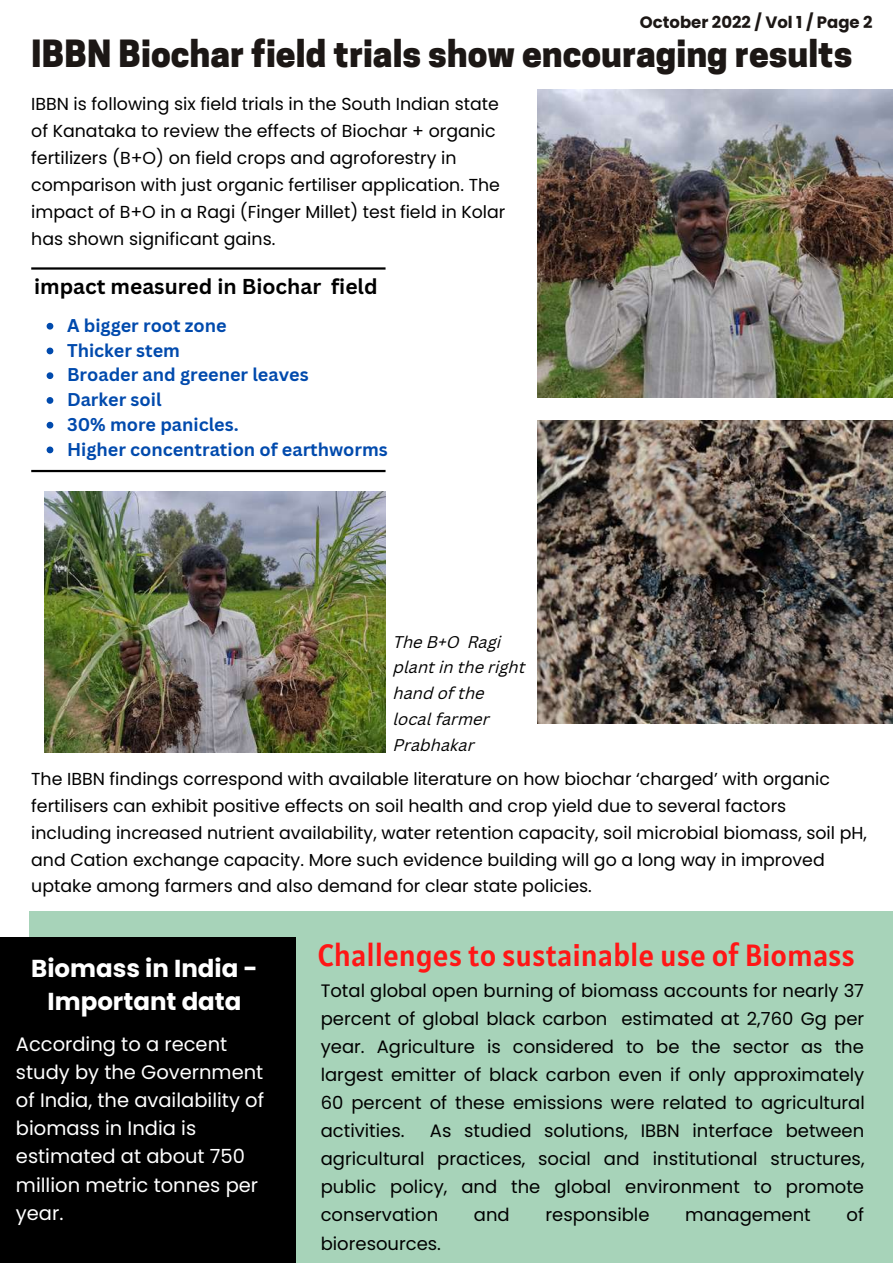
<style>
.page{position:relative;width:893px;height:1264px;background:#fff}
.page>*{position:absolute;margin:0;border:0;box-sizing:border-box;transform-origin:0 0}
.t1{font:800 35.25px "Cooper Hewitt";color:#1c1715}
.t2{font:30.45px "Alatsi";color:#ff1616}
.t3{font:700 24.45px/33.8px "Poppins";color:#fff;text-align:center}
.t4{font:700 21px "Canva Sans";color:#000}
.t5{font:19.5px/28px "Poppins";color:#fff}
.t6{font:18px/28px "Poppins";color:#000;text-align:justify}
.t7{font:700 18px/24.8px "Canva Sans";color:#004aad}
.t8{font:17.4px/26.8px "Poppins";color:#000}
.t9{font:italic 16.5px/25.8px "Canva Sans";color:#000}
.t10{font:700 16.5px "Poppins";color:#1c1715}
</style>
<div class="page">
<div style="left:29px;top:911px;width:863px;height:351px;background:#a7d3b9"></div>
<div style="left:0;top:937px;width:295px;height:325px;background:#000"></div>
<img style="left:537px;top:89px;width:355px;height:308px">
<img style="left:45px;top:492px;width:341px;height:260px">
<img style="left:537px;top:420px;width:355px;height:303px">
<svg style="left:47px;top:323px;width:6px;height:6px"></svg>
<svg style="left:47px;top:347px;width:6px;height:7px"></svg>
<svg style="left:47px;top:372px;width:6px;height:7px"></svg>
<svg style="left:47px;top:397px;width:6px;height:7px"></svg>
<svg style="left:47px;top:422px;width:6px;height:6px"></svg>
<svg style="left:47px;top:446px;width:6px;height:7px"></svg>
<hr style="left:31px;top:267px;width:354px;height:2px;background:#000">
<hr style="left:31px;top:470px;width:354px;height:2px;background:#000">
<p class="t10" style="left:640px;top:11px;width:234px">October 2022 / Vol 1 / Page 2</p>
<h1 class="t1" style="left:31px;top:41px;width:822px">IBBN Biochar field trials show encouraging results</h1>
<p class="t8" style="left:31px;top:91px;width:475px">IBBN is following six field trials in the South Indian state of Kanataka to review the effects of Biochar + organic fertilizers (B+O) on field crops and agroforestry in comparison with just organic fertiliser application. The impact of B+O in a Ragi (Finger Millet) test field in Kolar has shown significant gains.</p>
<p class="t4" style="left:34px;top:271px;width:345px">impact measured in Biochar field</p>
<p class="t7" style="left:67px;top:312px;width:322px">A bigger root zone<br>Thicker stem<br>Broader and greener leaves<br>Darker soil<br>30% more panicles.<br>Higher concentration of earthworms</p>
<p class="t9" style="left:393px;top:630px;width:134px">The B+O Ragi plant in the right hand of the local farmer<br>Prabhakar</p>
<p class="t8" style="left:31px;top:765px;width:837px">The IBBN findings correspond with available literature on how biochar ‘charged’ with organic fertilisers can exhibit positive effects on soil health and crop yield due to several factors including increased nutrient availability, water retention capacity, soil microbial biomass, soil pH, and Cation exchange capacity. More such evidence building will go a long way in improved uptake among farmers and also demand for clear state policies.</p>
<h3 class="t3" style="left:31px;top:951px;width:228px">Biomass in India -<br>Important data</h3>
<p class="t5" style="left:16px;top:1030px;width:250px">According to a recent study by the Government of India, the availability of biomass in India is estimated at about 750 million metric tonnes per year.</p>
<h2 class="t2" style="left:317px;top:935px;width:538px">Challenges to sustainable use of Biomass</h2>
<p class="t6" style="left:321px;top:976px;width:545px">Total global open burning of biomass accounts for nearly 37 percent of global black carbon estimated at 2,760 Gg per year. Agriculture is considered to be the sector as the largest emitter of black carbon even if only approximately 60 percent of these emissions were related to agricultural activities.</p>
<p class="t6" style="left:321px;top:1116px;width:545px;text-indent:109px">As studied solutions, IBBN interface between agricultural practices, social and institutional structures, public policy, and the global environment to promote conservation</p>
<p class="t6" style="left:474px;top:1201px;width:37px">and</p>
<p class="t6" style="left:545px;top:1201px;width:105px">responsible</p>
<p class="t6" style="left:685px;top:1201px;width:127px">management</p>
<p class="t6" style="left:846px;top:1201px;width:19px">of</p>
<p class="t6" style="left:321px;top:1229px;width:122px">bioresources.</p>
</div>
